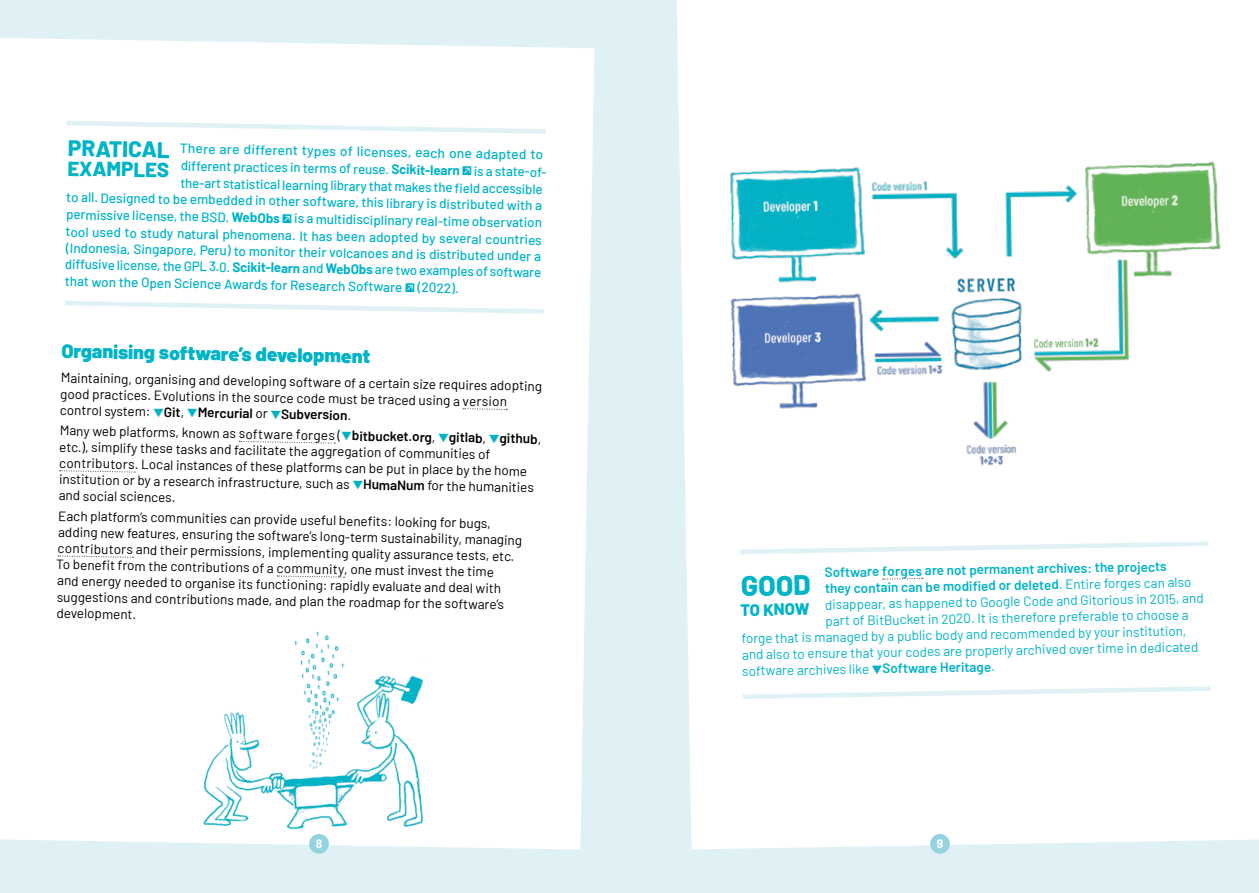
<style>
.page{position:relative;width:1259px;height:893px;background:#e0f1f6}
.page>*{position:absolute;margin:0;border:0;box-sizing:border-box;transform-origin:0 0}
.text_encart{font:800 28.2px "Barlow";color:#00b3c7}
.text_encart-2{font:800 22.5px "Barlow";color:#00b3c7}
.text_encart-3{font:800 20.4px "Barlow";color:#00b3c7}
.Titre_2{font:900 19.5px "Barlow";color:#00b3c7}
.text_encart-4{font:800 16.5px "Barlow";color:#00b3c7}
.text_encart-5{font:13.5px/16.2px "Barlow";color:#000}
.text_encart-6{font:500 13.5px/16.5px "Barlow";color:#00b3c7}
.text_encart-7{font:13.5px "Barlow";color:#00b3c7}
.text_encart-8{font:600 13.5px "Barlow";color:#00b3c7}
.t1{font:700 12px "Barlow";color:#fff}
.s1{font-weight:700}
.s2{font-family:"Lien Externe";font-weight:400;font-size:19.5px}
.s3{color:#00b3c7}
.s4{font-weight:600}
.s5{font-weight:400}
</style>
<div class="page">
<div style="left:0;top:38px;width:594px;height:812px;background:#fff"></div>
<div style="left:677px;top:0;width:582px;height:849px;background:#fff"></div>
<div style="left:930px;top:834px;width:20px;height:20px;background:#95d3df;border-radius:50%"></div>
<div style="left:309px;top:834px;width:20px;height:20px;background:#95d3df;border-radius:50%"></div>
<svg style="left:463px;top:408px;width:44px;height:3px"></svg>
<svg style="left:239px;top:440px;width:96px;height:4px"></svg>
<svg style="left:60px;top:470px;width:75px;height:3px"></svg>
<svg style="left:58px;top:555px;width:75px;height:3px"></svg>
<svg style="left:277px;top:575px;width:67px;height:3px"></svg>
<svg style="left:883px;top:577px;width:39px;height:3px"></svg>
<img style="left:196px;top:620px;width:245px;height:214px">
<img style="left:712px;top:154px;width:526px;height:337px">
<svg style="left:735px;top:539px;width:477px;height:17px"></svg>
<svg style="left:738px;top:684px;width:477px;height:17px"></svg>
<svg style="left:62px;top:118px;width:488px;height:18px"></svg>
<svg style="left:60px;top:298px;width:488px;height:18px"></svg>
<p class="text_encart-2" style="left:68px;top:131px;width:103px;rotate:1deg">PRATICAL</p>
<p class="text_encart-3" style="left:68px;top:153px;width:103px;rotate:1deg">EXAMPLES</p>
<p class="text_encart-6" style="left:180px;top:139px;width:370px;line-height:17.2px;rotate:1deg">There are different types of licenses, each one adapted to different practices in terms of reuse. <span class="s1">Scikit-learn</span> <span class="s2">s</span> is a state-of-</p>
<p class="text_encart-6" style="left:67px;top:172px;width:477px;text-align:right;rotate:1deg">the-art statistical learning library that makes the fi eld accessible<br>to all. Designed to be embedded in other software, this library is distributed with a</p>
<p class="text_encart-6" style="left:66px;top:205px;width:477px;rotate:1deg">permissive license, the BSD. <span class="s1">WebObs</span> <span class="s2">s</span> is a multidisciplinary real-time observation</p>
<p class="text_encart-6" style="left:66px;top:222px;width:478px;text-align:justify;rotate:1deg">tool used to study natural phenomena. It has been adopted by several countries (Indonesia, Singapore, Peru) to monitor their volcanoes and is distributed under a diffusive license, the GPL 3.0. <span class="s1">Scikit-learn</span> and <span class="s1">WebObs</span> are two examples of software that won the Open Science Awards for Research Software <span class="s2">s</span> (2022).</p>
<h2 class="Titre_2" style="left:62px;top:336px;width:310px;rotate:1deg">Organising software’s development</h2>
<p class="text_encart-5" style="left:61px;top:368px;width:483px;rotate:1deg">Maintaining, organising and developing software of a certain size requires adopting good practices. Evolutions in the source code must be traced using a version control system: <span class="s3">▼</span><span class="s4">Git</span>, <span class="s3">▼</span><span class="s4">Mercurial</span> or <span class="s3">▼</span><span class="s4">Subversion</span>.</p>
<p class="text_encart-5" style="left:60px;top:421px;width:483px;rotate:1deg">Many web platforms, known as software forges (<span class="s3">▼</span><span class="s4">bitbucket.org</span>, <span class="s3">▼</span><span class="s4">gitlab</span>, <span class="s3">▼</span><span class="s4">github</span>, etc.), simplify these tasks and facilitate the aggregation of communities of contributors. Local instances of these platforms can be put in place by the home institution or by a research infrastructure, such as <span class="s3">▼</span><span class="s4">HumaNum</span> for the humanities and social sciences.</p>
<p class="text_encart-5" style="left:57px;top:506px;width:467px;rotate:1deg">Each platform’s communities can provide useful benefi ts: looking for bugs, adding new features, ensuring the software’s long-term sustainability, managing contributors and their permissions, implementing quality assurance tests, etc.<br>To benefi t from the contributions of a community, one must invest the time<br>and energy needed to organise its functioning: rapidly evaluate and deal with suggestions and contributions made, and plan the roadmap for the software’s development.</p>
<p class="text_encart-8" style="left:824px;top:562px;width:344px;rotate:-1deg">Software forges are not permanent archives: the projects</p>
<p class="text_encart-8" style="left:825px;top:579px;width:368px;rotate:-1deg">they contain can be modifi ed or deleted<span class="s5">. Entire forges can also</span></p>
<p class="text_encart-7" style="left:825px;top:595px;width:380px;rotate:-1deg">disappear, as happened to Google Code and Gitorious in 2015, and</p>
<p class="text_encart-7" style="left:825px;top:611px;width:365px;rotate:-1deg">part of BitBucket in 2020. It is therefore preferable to choose a</p>
<p class="text_encart-7" style="left:741px;top:629px;width:446px;rotate:-1deg">forge that is managed by a public body and recommended by your institution,</p>
<p class="text_encart-7" style="left:742px;top:645px;width:458px;rotate:-1deg">and also to ensure that your codes are properly archived over time in dedicated</p>
<p class="text_encart-7" style="left:742px;top:661px;width:254px;rotate:-1deg">software archives like ▼<span class="s4">Software Heritage</span>.</p>
<p class="text_encart" style="left:740px;top:565px;width:71px;rotate:-1deg">GOOD</p>
<p class="text_encart-4" style="left:740px;top:598px;width:71px;rotate:-1deg">TO KNOW</p>
<p class="t1" style="left:316px;top:835px;width:8px">8</p>
<p class="t1" style="left:936px;top:835px;width:8px">9</p>
</div>
